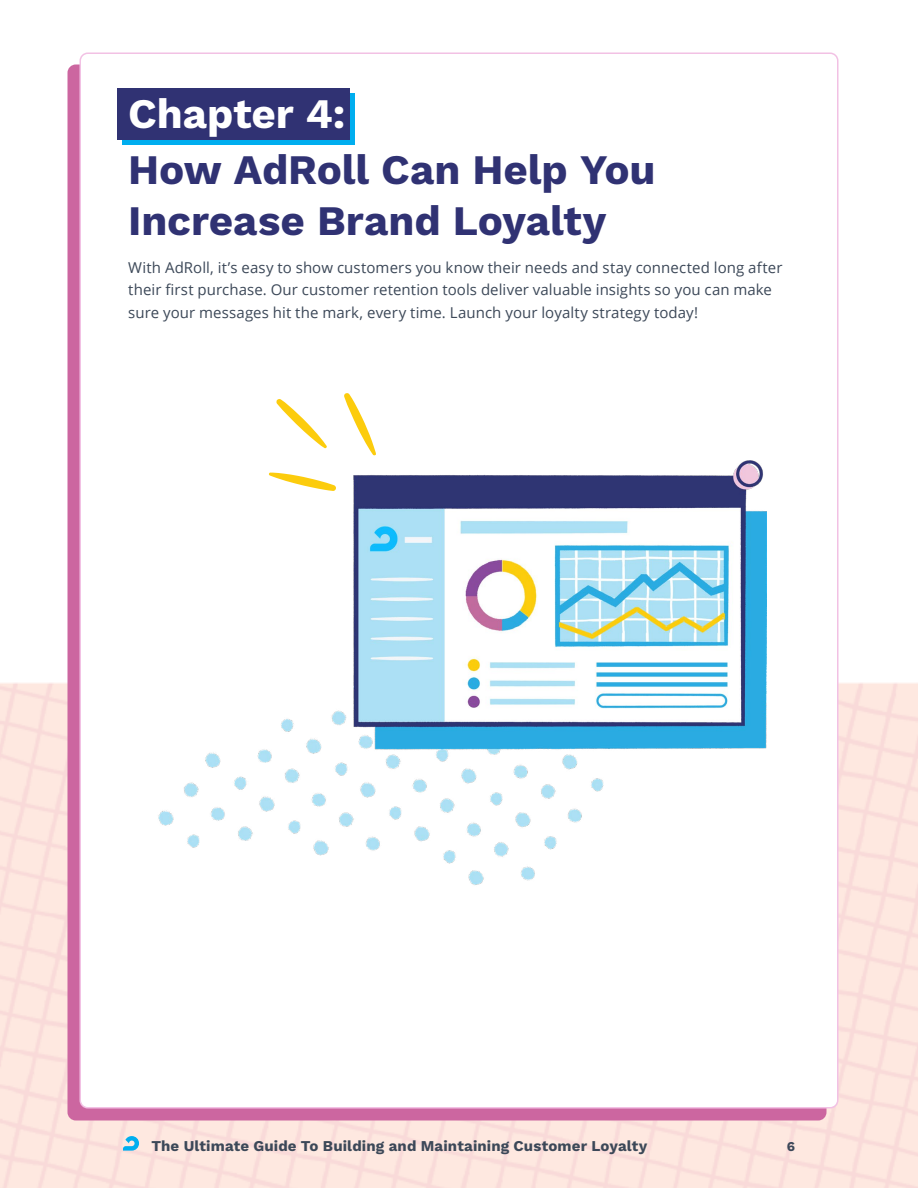
<style>
.page{position:relative;width:918px;height:1188px;background:#fff}
.page>*{position:absolute;margin:0;border:0;box-sizing:border-box;transform-origin:0 0}
.t1{font:700 42px/50.4px "Work Sans";letter-spacing:-.005em;color:#303273}
.t2{font:700 42px "Work Sans";color:#fff}
.t3{font:15px/22.2px "Open Sans";letter-spacing:.005em;color:#3c4858}
.t4{font:700 15px "Work Sans";letter-spacing:.01em;color:#3c4858}
.t5{font:700 13.5px "Work Sans";color:#3c4858}
</style>
<div class="page">
<img style="left:0;top:682px;width:918px;height:506px">
<div style="left:68px;top:65px;width:758px;height:1055px;background:#cc66a0;border-radius:8px"></div>
<div style="left:80px;top:53px;width:758px;height:1055px;background:#fff;border-radius:8px"></div>
<svg style="left:123px;top:1136px;width:16px;height:15px"></svg>
<div style="left:122px;top:93px;width:233px;height:52px;background:#00aeef"></div>
<div style="left:118px;top:88px;width:232px;height:52px;background:#303273"></div>
<img style="left:158px;top:461px;width:608px;height:424px">
<svg style="left:344px;top:393px;width:32px;height:63px"></svg>
<svg style="left:276px;top:399px;width:51px;height:50px"></svg>
<svg style="left:269px;top:472px;width:67px;height:19px"></svg>
<h1 class="t2" style="left:128px;top:89px;width:219px">Chapter 4:</h1>
<h1 class="t1" style="left:128px;top:147px;width:529px">How AdRoll Can Help You<br>Increase Brand Loyalty</h1>
<p class="t3" style="left:128px;top:256px;width:656px">With AdRoll, it’s easy to show customers you know their needs and stay connected long after their first purchase. Our customer retention tools deliver valuable insights so you can make sure your messages hit the mark, every time. Launch your loyalty strategy today!</p>
<p class="t4" style="left:151px;top:1137px;width:498px">The Ultimate Guide To Building and Maintaining Customer Loyalty</p>
<p class="t5" style="left:787px;top:1138px;width:10px">6</p>
</div>
